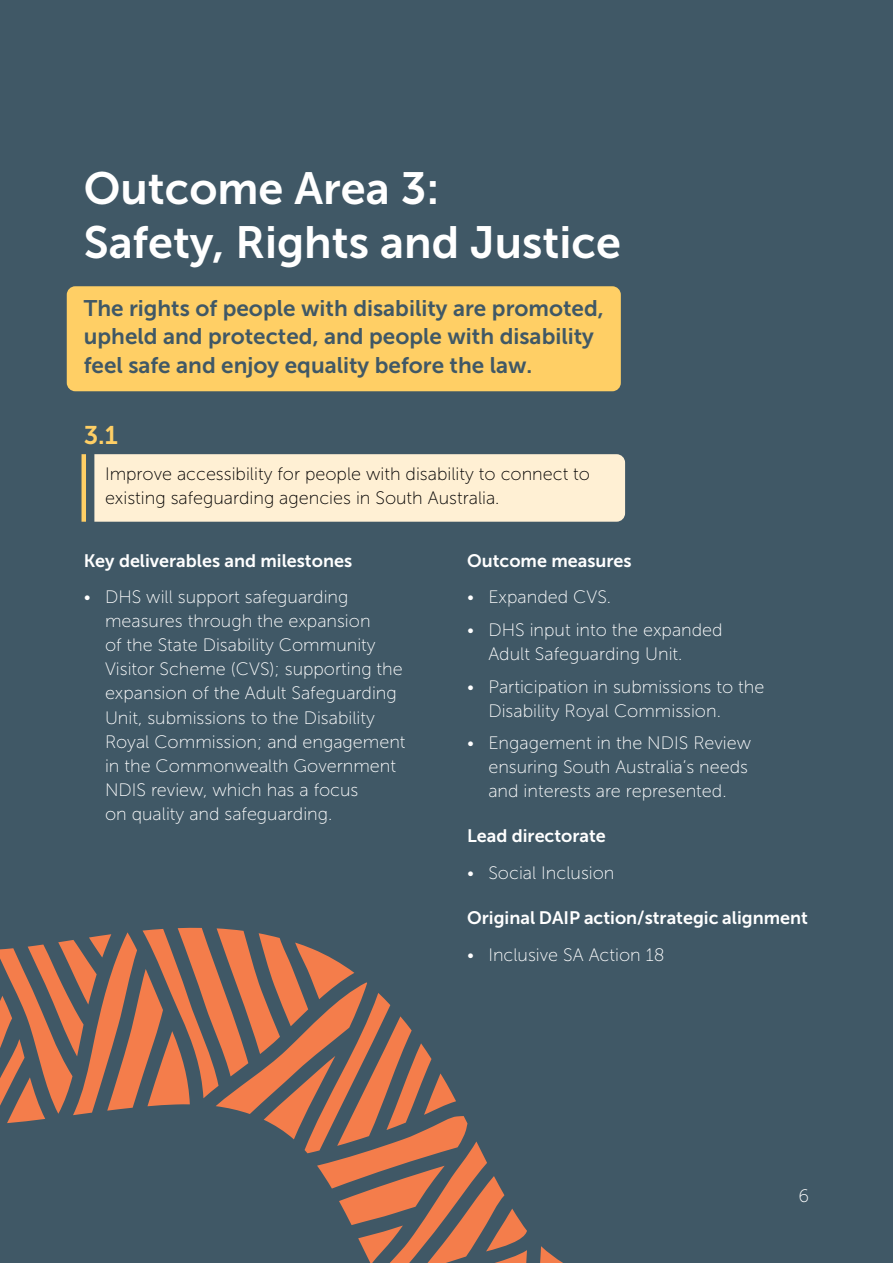
<style>
.page{position:relative;width:893px;height:1263px;background:#405866}
.page>*{position:absolute;margin:0;border:0;box-sizing:border-box;transform-origin:0 0}
.t1{font:45px "Museo Sans 700";color:#fff}
.t2{font:25.5px "Museo Sans 700";color:#ffcf65}
.t3{font:22.5px/28.5px "Museo Sans 700";color:#405866}
.t4{font:18px/24px "Museo Sans 100";color:#fff}
.t5{font:18px/24px "Museo Sans 100";color:#000}
.t6{font:18px "Museo Sans 700";color:#fff}
</style>
<div class="page">
<svg style="left:0;top:928px;width:563px;height:335px"></svg>
<div style="left:67px;top:286px;width:554px;height:105px;background:#ffcf65;border-radius:9px"></div>
<div style="left:94px;top:454px;width:531px;height:68px;background:#fff0d4"></div>
<hr style="left:82px;top:454px;width:4px;height:68px;background:#ffcf65">
<p class="t1" style="left:84px;top:163px;width:357px">Outcome Area 3:</p>
<p class="t1" style="left:84px;top:217px;width:539px">Safety, Rights and Justice</p>
<p class="t3" style="left:84px;top:294px;width:522px">The rights of people with disability are promoted, upheld and protected, and people with disability feel safe and enjoy equality before the law.</p>
<p class="t2" style="left:84px;top:421px;width:36px">3.1</p>
<p class="t5" style="left:105px;top:462px;width:487px">Improve accessibility for people with disability to connect to existing safeguarding agencies in South Australia.</p>
<p class="t6" style="left:84px;top:550px;width:270px">Key deliverables and milestones</p>
<p class="t4" style="left:105px;top:585px;width:302px;text-indent:-21px">• DHS will support safeguarding measures through the expansion<br>of the State Disability Community Visitor Scheme (CVS); supporting the expansion of the Adult Safeguarding Unit, submissions to the Disability Royal Commission; and engagement in the Commonwealth Government NDIS review, which has a focus<br>on quality and safeguarding.</p>
<p class="t6" style="left:467px;top:550px;width:166px">Outcome measures</p>
<p class="t4" style="left:467px;top:585px;width:145px">• Expanded CVS.</p>
<p class="t4" style="left:488px;top:618px;width:236px;text-indent:-21px">• DHS input into the expanded<br>Adult Safeguarding Unit.</p>
<p class="t4" style="left:488px;top:674px;width:278px;text-indent:-21px">• Participation in submissions to the<br>Disability Royal Commission.</p>
<p class="t4" style="left:488px;top:731px;width:264px;text-indent:-21px">• Engagement in the NDIS Review ensuring South Australia’s needs and interests are represented.</p>
<p class="t6" style="left:467px;top:826px;width:140px">Lead directorate</p>
<p class="t4" style="left:467px;top:861px;width:149px">• Social Inclusion</p>
<p class="t6" style="left:467px;top:908px;width:342px">Original DAIP action/strategic alignment</p>
<p class="t4" style="left:467px;top:943px;width:199px">• Inclusive SA Action 18</p>
<p class="t4" style="left:798px;top:1184px;width:12px">6</p>
</div>
